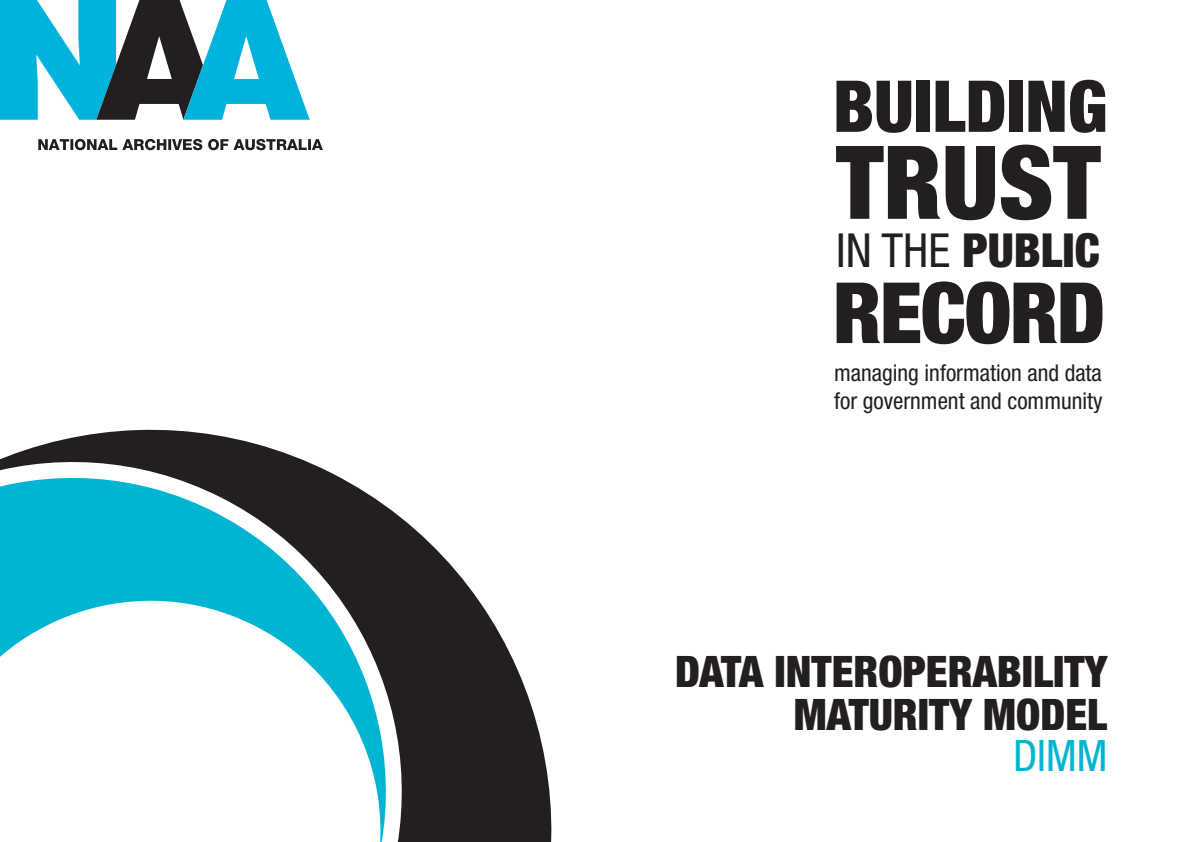
<style>
.page{position:relative;width:1191px;height:842px;background:#fff}
.page>*{position:absolute;margin:0;border:0;box-sizing:border-box;transform-origin:0 0}
.t1{font:900 condensed 102px "Helvetica Neue";color:#231f20}
.t2{font:900 condensed 84.6px "Helvetica Neue";letter-spacing:-.02em;color:#231f20}
.t3{font:900 condensed 71.6px "Helvetica Neue";color:#231f20}
.t4{font:900 condensed 47px "Helvetica Neue";color:#231f20}
.t5{font:900 condensed 43.5px/42.5px "Helvetica Neue";color:#231f20;text-align:right}
.t6{font:condensed 43.5px "Helvetica Neue";color:#00b5d1}
.t7{font:condensed 23.1px/27.8px "Helvetica Neue";color:#231f20}
.s1{font-weight:400}
</style>
<div class="page">
<svg style="left:0;top:0;width:310px;height:120px"></svg>
<svg style="left:38px;top:139px;width:285px;height:11px"></svg>
<svg style="left:0;top:429px;width:552px;height:413px"></svg>
<svg style="left:0;top:560px;width:539px;height:282px"></svg>
<p class="t3" style="left:833px;top:62px;width:276px">BUILDING</p>
<p class="t1" style="left:836px;top:120px;width:266px">TRUST</p>
<p class="t4" style="left:836px;top:221px;width:265px"><span class="s1">IN THE</span> PUBLIC</p>
<p class="t2" style="left:833px;top:261px;width:274px">RECORD</p>
<p class="t7" style="left:834px;top:359px;width:270px">managing information and data for government and community</p>
<p class="t5" style="left:675px;top:650px;width:433px">DATA INTEROPERABILITY<br>MATURITY MODEL</p>
<p class="t6" style="left:1013px;top:730px;width:96px">DIMM</p>
</div>
